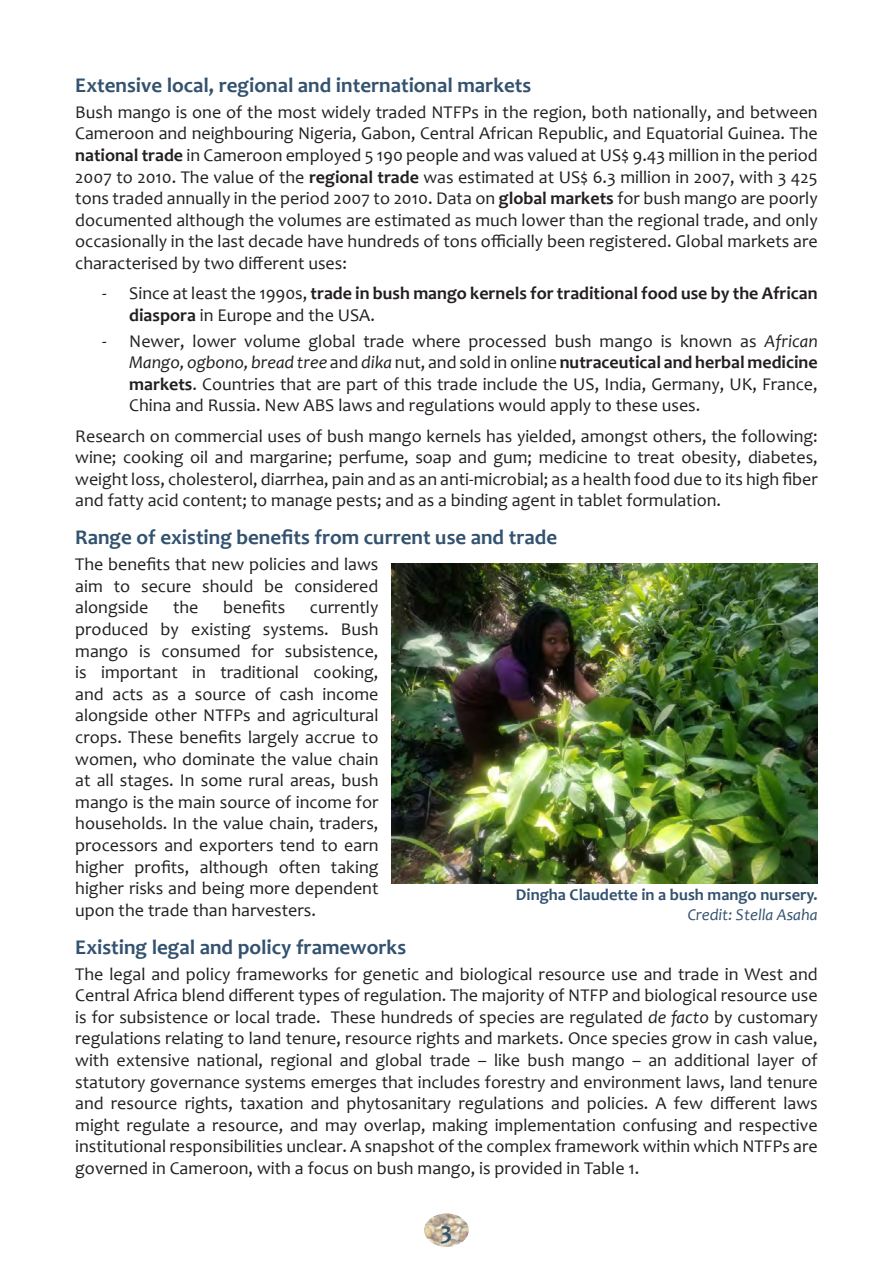
<style>
.page{position:relative;width:893px;height:1263px;background:#fff}
.page>*{position:absolute;margin:0;border:0;box-sizing:border-box;transform-origin:0 0}
.t1{font:700 24.9px "Candara";color:#33526f}
.t2{font:700 21px "Candara";color:#33526f}
.t3{font:18px/21.6px "Candara";color:#231f20;text-align:justify}
.t4{font:700 18px/21.6px "Candara";color:#231f20}
.t5{font:700 16.5px/19.8px "Candara";color:#33526f;text-align:right}
.s1{font-weight:700}
.s2{font-weight:400}
.s3{font-style:italic}
.s4{font-weight:400;font-style:italic}
</style>
<div class="page">
<img style="left:424px;top:1213px;width:45px;height:34px">
<img style="left:391px;top:563px;width:427px;height:320px">
<p class="t2" style="left:75px;top:72px;width:457px">Extensive local, regional and international markets</p>
<p class="t3" style="left:75px;top:101px;width:744px">Bush mango is one of the most widely traded NTFPs in the region, both nationally, and between Cameroon and neighbouring Nigeria, Gabon, Central African Republic, and Equatorial Guinea. The <span class="s1">national trade</span> in Cameroon employed 5 190 people and was valued at US$ 9.43 million in the period 2007 to 2010. The value of the <span class="s1">regional trade</span> was estimated at US$ 6.3 million in 2007, with 3 425 tons traded annually in the period 2007 to 2010. Data on <span class="s1">global markets</span> for bush mango are poorly documented although the volumes are estimated as much lower than the regional trade, and only occasionally in the last decade have hundreds of tons officially been registered. Global markets are characterised by two different uses:</p>
<p class="t4" style="left:129px;top:282px;width:690px;text-indent:-27px"><span class="s2">- Since at least the 1990s,</span> trade in bush mango kernels for traditional food use by the African diaspora <span class="s2">in Europe and the USA.</span></p>
<p class="t3" style="left:129px;top:330px;width:690px;text-indent:-27px">- Newer, lower volume global trade where processed bush mango is known as <span class="s3">African Mango, ogbono, bread tree</span> and <span class="s3">dika</span> nut, and sold in online <span class="s1">nutraceutical and herbal medicine markets</span>. Countries that are part of this trade include the US, India, Germany, UK, France, China and Russia. New ABS laws and regulations would apply to these uses.</p>
<p class="t3" style="left:75px;top:425px;width:744px">Research on commercial uses of bush mango kernels has yielded, amongst others, the following: wine; cooking oil and margarine; perfume, soap and gum; medicine to treat obesity, diabetes, weight loss, cholesterol, diarrhea, pain and as an anti-microbial; as a health food due to its high fiber and fatty acid content; to manage pests; and as a binding agent in tablet formulation.</p>
<p class="t2" style="left:75px;top:524px;width:483px">Range of existing benefits from current use and trade</p>
<p class="t3" style="left:75px;top:553px;width:305px">The benefits that new policies and laws aim to secure should be considered alongside</p>
<p class="t3" style="left:173px;top:596px;width:27px">the</p>
<p class="t3" style="left:223px;top:596px;width:63px">benefits</p>
<p class="t3" style="left:75px;top:596px;width:305px;text-indent:235px">currently produced by existing systems. Bush mango is consumed for subsistence, is important in traditional cooking, and acts as a source of cash income alongside other NTFPs and agricultural crops. These benefits largely accrue to women, who dominate the value chain at all stages. In some rural areas, bush mango is the main source of income for households. In the value chain, traders, processors and exporters tend to earn higher profits, although often taking higher risks and being more dependent upon the trade than harvesters.</p>
<p class="t2" style="left:75px;top:934px;width:332px">Existing legal and policy frameworks</p>
<p class="t3" style="left:75px;top:963px;width:744px">The legal and policy frameworks for genetic and biological resource use and trade in West and Central Africa blend different types of regulation. The majority of NTFP and biological resource use is for subsistence or local trade. These hundreds of species are regulated <span class="s3">de facto</span> by customary regulations relating to land tenure, resource rights and markets. Once species grow in cash value, with extensive national, regional and global trade – like bush mango – an additional layer of statutory governance systems emerges that includes forestry and environment laws, land tenure and resource rights, taxation and phytosanitary regulations and policies. A few different laws might regulate a resource, and may overlap, making implementation confusing and respective institutional responsibilities unclear. A snapshot of the complex framework within which NTFPs are governed in Cameroon, with a focus on bush mango, is provided in Table 1.</p>
<p class="t5" style="left:516px;top:884px;width:303px">Dingha Claudette in a bush mango nursery.<br><span class="s4">Credit: Stella Asaha</span></p>
<p class="t1" style="left:441px;top:1215px;width:13px">3</p>
</div>
